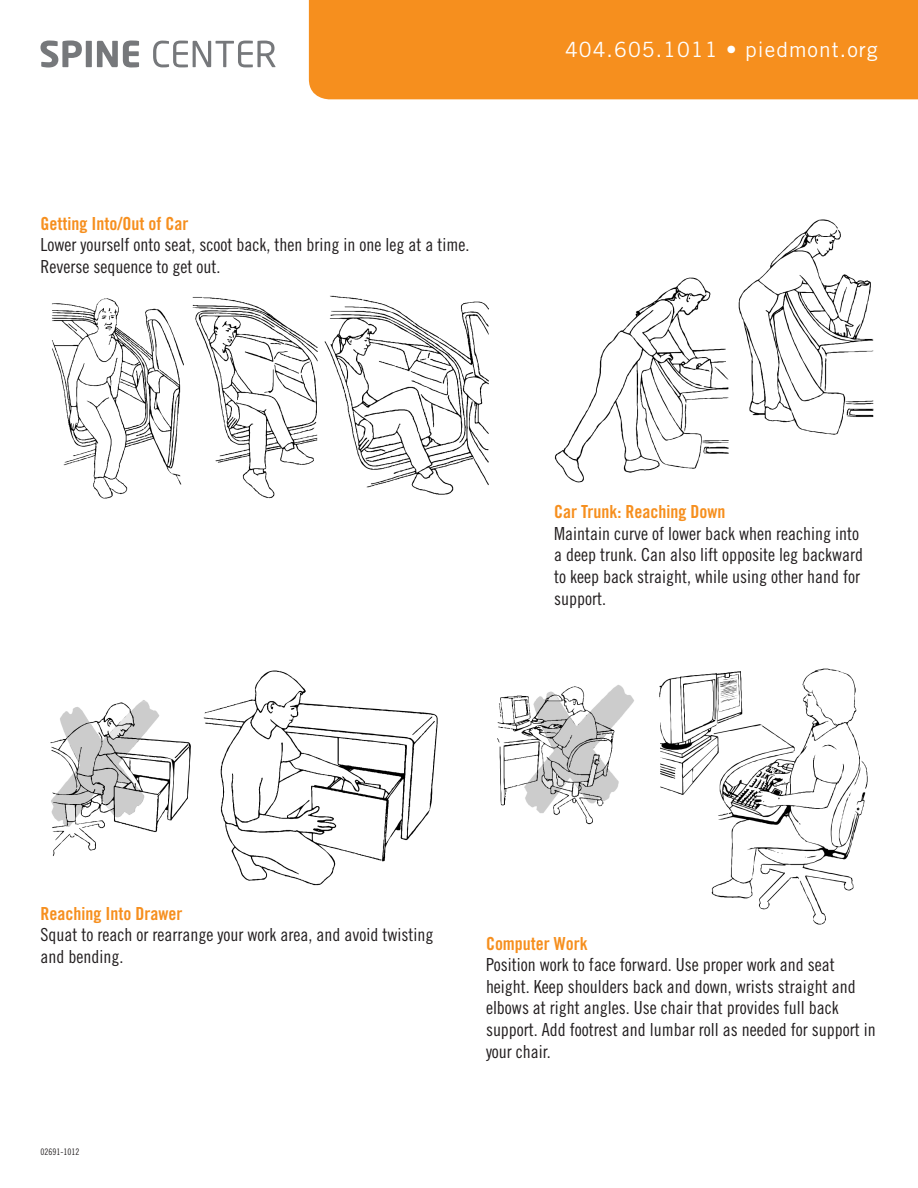
<style>
.page{position:relative;width:918px;height:1188px;background:#fff}
.page>*{position:absolute;margin:0;border:0;box-sizing:border-box;transform-origin:0 0}
.t1{font:21px "Trade Gothic";letter-spacing:.05em;color:#fff}
.t2{font:18px/21.6px "Trade Gothic Cond Eighteen";color:#231f20}
.t3{font:18px "Trade Gothic Bold Cond Twenty";color:#f68f1e}
.t4{font:9px "Trade Gothic Cond Eighteen";color:#231f20}
</style>
<div class="page">
<img style="left:554px;top:219px;width:320px;height:264px">
<img style="left:51px;top:295px;width:438px;height:204px">
<img style="left:50px;top:670px;width:388px;height:216px">
<img style="left:497px;top:668px;width:371px;height:257px">
<div style="left:309px;top:0;width:609px;height:99px;background:#f68f1e"></div>
<svg style="left:40px;top:41px;width:42px;height:27px"></svg>
<div style="left:86px;top:41px;width:6px;height:26px;background:#76787b"></div>
<svg style="left:97px;top:40px;width:42px;height:27px"></svg>
<svg style="left:153px;top:41px;width:123px;height:26px"></svg>
<p class="t3" style="left:40px;top:212px;width:149px">Getting Into/Out of Car</p>
<p class="t2" style="left:40px;top:234px;width:430px">Lower yourself onto seat, scoot back, then bring in one leg at a time.<br>Reverse sequence to get out.</p>
<p class="t1" style="left:565px;top:37px;width:314px">404.605.1011 • piedmont.org</p>
<p class="t3" style="left:554px;top:501px;width:173px">Car Trunk: Reaching Down</p>
<p class="t2" style="left:554px;top:522px;width:310px">Maintain curve of lower back when reaching into a deep trunk. Can also lift opposite leg backward to keep back straight, while using other hand for support.</p>
<p class="t3" style="left:40px;top:903px;width:143px">Reaching Into Drawer</p>
<p class="t2" style="left:40px;top:924px;width:394px">Squat to reach or rearrange your work area, and avoid twisting and bending.</p>
<p class="t3" style="left:486px;top:932px;width:103px">Computer Work</p>
<p class="t2" style="left:486px;top:954px;width:391px">Position work to face forward. Use proper work and seat height. Keep shoulders back and down, wrists straight and elbows at right angles. Use chair that provides full back support. Add footrest and lumbar roll as needed for support in your chair.</p>
<p class="t4" style="left:40px;top:1146px;width:40px">02691-1012</p>
</div>
